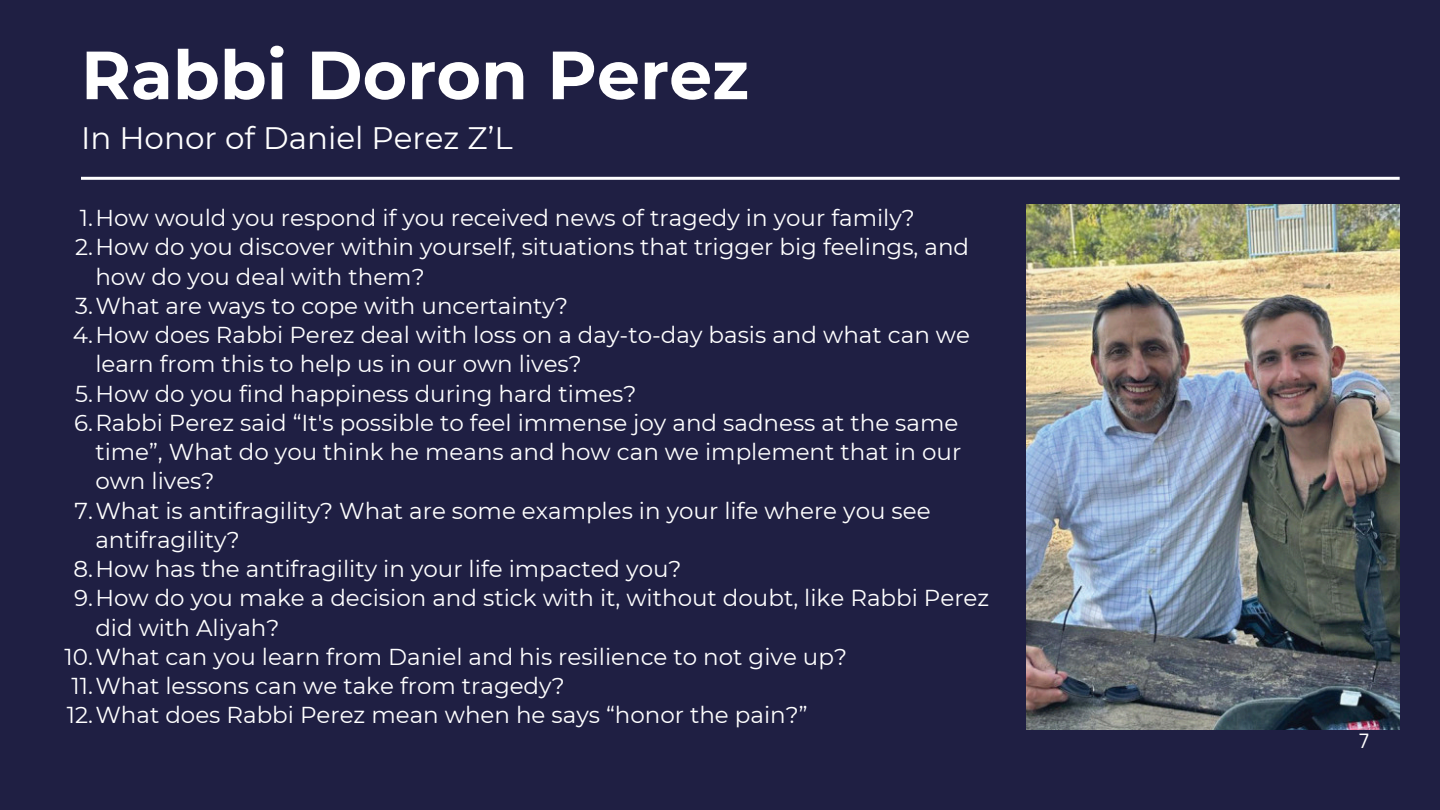
<style>
.page{position:relative;width:1440px;height:810px;background:#1f1f43}
.page>*{position:absolute;margin:0;border:0;box-sizing:border-box;transform-origin:0 0}
.t1{font:700 68px "Montserrat";color:#fff}
.t2{font:31px "Montserrat";color:#fff}
.t3{font:23px/29.2px "Montserrat";color:#fff}
.t4{font:20px "Canva Sans";color:#fff}
</style>
<div class="page">
<hr style="left:81px;top:177px;width:1319px;height:3px;background:#fff">
<img style="left:1026px;top:205px;width:374px;height:524px">
<p class="t1" style="left:81px;top:33px;width:670px">Rabbi Doron Perez</p>
<p class="t2" style="left:81px;top:119px;width:433px">In Honor of Daniel Perez Z’L</p>
<h1 class="t3" style="left:80px;top:203px;width:837px">1.How would you respond if you received news of tragedy in your family?</h1>
<h2 class="t3" style="left:95px;top:233px;width:875px;text-indent:-20px">2.How do you discover within yourself, situations that trigger big feelings, and how do you deal with them?</h2>
<p class="t3" style="left:75px;top:291px;width:494px">3.What are ways to cope with uncertainty?</p>
<p class="t3" style="left:95px;top:320px;width:876px;text-indent:-22px">4.How does Rabbi Perez deal with loss on a day-to-day basis and what can we learn from this to help us in our own lives?</p>
<p class="t3" style="left:75px;top:379px;width:563px">5.How do you find happiness during hard times?</p>
<p class="t3" style="left:95px;top:408px;width:867px;text-indent:-21px">6.Rabbi Perez said “It's possible to feel immense joy and sadness at the same time”, What do you think he means and how can we implement that in our own lives?</p>
<p class="t3" style="left:95px;top:496px;width:837px;text-indent:-21px">7.What is antifragility? What are some examples in your life where you see antifragility?</p>
<p class="t3" style="left:74px;top:554px;width:610px">8.How has the antifragility in your life impacted you?</p>
<p class="t3" style="left:95px;top:584px;width:895px;text-indent:-21px">9.How do you make a decision and stick with it, without doubt, like Rabbi Perez did with Aliyah?</p>
<p class="t3" style="left:65px;top:642px;width:784px">10.What can you learn from Daniel and his resilience to not give up?</p>
<p class="t3" style="left:72px;top:671px;width:495px">11.What lessons can we take from tragedy?</p>
<p class="t3" style="left:67px;top:701px;width:742px">12.What does Rabbi Perez mean when he says “honor the pain?”</p>
<p class="t4" style="left:1359px;top:727px;width:11px">7</p>
</div>
